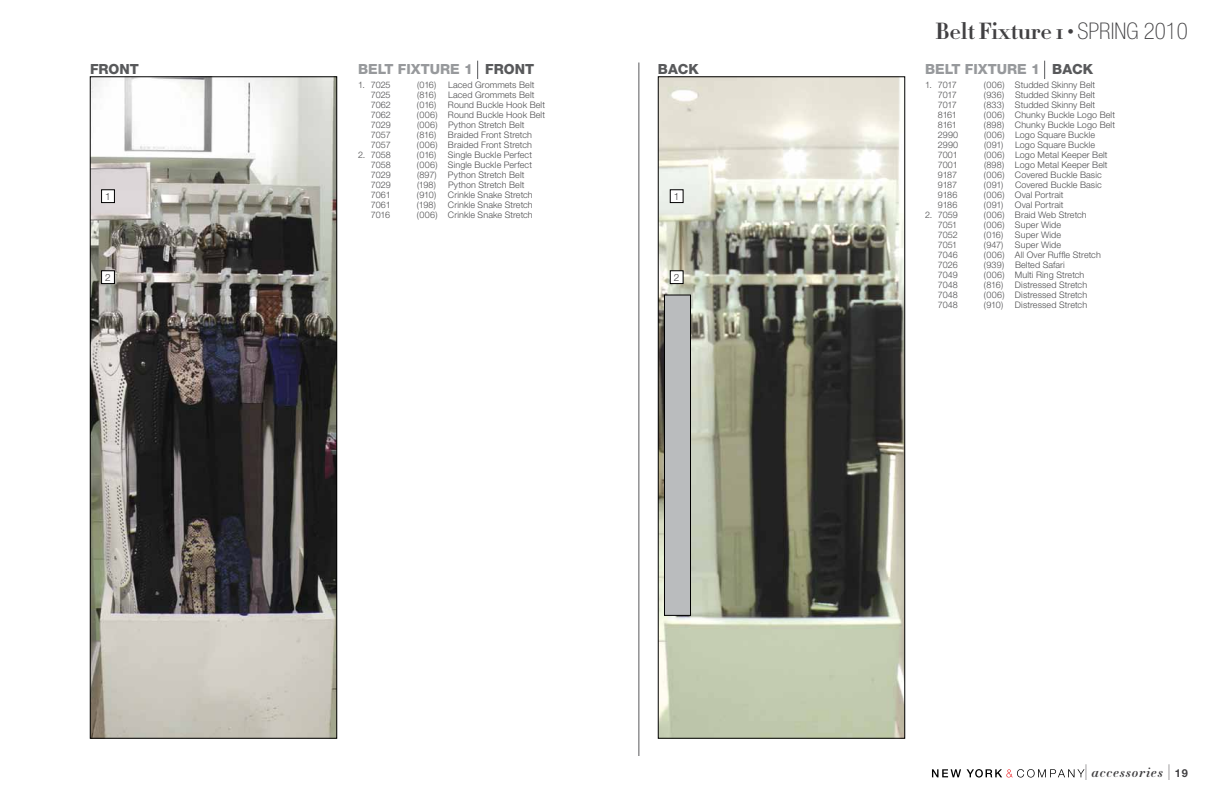
<style>
.page{position:relative;width:1224px;height:792px;background:#fff}
.page>*{position:absolute;margin:0;border:0;box-sizing:border-box;transform-origin:0 0}
.t1{font:23px "Didot HTF B06 Bold";letter-spacing:-.01em;color:#414042}
.t2{font:800 14px "Helvetica Neue";color:#97999c}
.t3{font:800 14px "Helvetica Neue";color:#58595b}
.t4{font:14px "Didot HTF B11 Bold Ital";letter-spacing:.05em;color:#414042}
.t5{font:300 10px "Helvetica Neue";color:#414042}
.t6{font:300 9px "Helvetica Neue";letter-spacing:.01em;color:#4d4d4f}
.s1{color:#97999c}
.s2{font-family:"Helvetica Neue";font-weight:100;font-stretch:condensed;font-size:13px}
.s3{font-family:"Helvetica Neue";font-weight:100;font-stretch:condensed}
.s4{font-family:"Helvetica Neue";font-weight:900;font-stretch:condensed;font-size:22px}
.s5{font-family:"Helvetica Neue";font-weight:700;font-size:11px}
</style>
<div class="page">
<hr style="left:639px;top:63px;width:1px;height:693px;background:#58595b">
<svg style="left:932px;top:769px;width:29px;height:8px"></svg>
<svg style="left:967px;top:769px;width:118px;height:9px"></svg>
<svg style="left:1044px;top:61px;width:1px;height:18px"></svg>
<svg style="left:477px;top:61px;width:1px;height:18px"></svg>
<img style="left:660px;top:79px;width:243px;height:658px">
<div style="left:658px;top:77px;width:247px;height:662px;border:1px solid #000"></div>
<img style="left:92px;top:79px;width:243px;height:658px">
<div style="left:90px;top:77px;width:247px;height:662px;border:1px solid #000"></div>
<div style="left:102px;top:190px;width:12px;height:13px;background:#fff"></div>
<div style="left:101px;top:190px;width:14px;height:13px;border:1px solid #000"></div>
<div style="left:102px;top:271px;width:12px;height:13px;background:#fff"></div>
<div style="left:101px;top:271px;width:14px;height:13px;border:1px solid #000"></div>
<div style="left:670px;top:190px;width:13px;height:13px;background:#fff"></div>
<div style="left:670px;top:190px;width:13px;height:13px;border:1px solid #000"></div>
<div style="left:670px;top:271px;width:13px;height:13px;background:#fff"></div>
<div style="left:670px;top:271px;width:13px;height:13px;border:1px solid #000"></div>
<div style="left:664px;top:295px;width:27px;height:321px;background:#babcbe;border:1px solid #000"></div>
<h2 class="t2" style="left:358px;top:61px;width:20px">BELT</h2>
<h2 class="t2" style="left:398px;top:61px;width:19px">FIXTURE</h2>
<h2 class="t3" style="left:464px;top:61px;width:72px"><span class="s1">1</span> FRONT</h2>
<p class="t6" style="left:358px;top:79px;width:34px">1. 7025</p>
<p class="t6" style="left:417px;top:79px;width:21px">(016)</p>
<p class="t6" style="left:448px;top:79px;width:88px">Laced Grommets Belt</p>
<p class="t6" style="left:371px;top:89px;width:21px">7025</p>
<p class="t6" style="left:417px;top:89px;width:21px">(816)</p>
<p class="t6" style="left:448px;top:89px;width:88px">Laced Grommets Belt</p>
<p class="t6" style="left:371px;top:99px;width:21px">7062</p>
<p class="t6" style="left:417px;top:99px;width:21px">(016)</p>
<p class="t6" style="left:448px;top:99px;width:99px">Round Buckle Hook Belt</p>
<p class="t6" style="left:371px;top:109px;width:21px">7062</p>
<p class="t6" style="left:417px;top:109px;width:130px">(006) Round Buckle Hook Belt</p>
<p class="t6" style="left:371px;top:119px;width:21px">7029</p>
<p class="t6" style="left:417px;top:119px;width:109px">(006) Python Stretch Belt</p>
<p class="t6" style="left:371px;top:129px;width:21px">7057</p>
<p class="t6" style="left:417px;top:129px;width:21px">(816)</p>
<p class="t6" style="left:448px;top:129px;width:86px">Braided Front Stretch</p>
<p class="t6" style="left:371px;top:139px;width:21px">7057</p>
<p class="t6" style="left:417px;top:139px;width:117px">(006) Braided Front Stretch</p>
<p class="t6" style="left:358px;top:149px;width:34px">2. 7058</p>
<p class="t6" style="left:417px;top:149px;width:21px">(016)</p>
<p class="t6" style="left:448px;top:149px;width:86px">Single Buckle Perfect</p>
<p class="t6" style="left:371px;top:159px;width:21px">7058</p>
<p class="t6" style="left:417px;top:159px;width:117px">(006) Single Buckle Perfect</p>
<p class="t6" style="left:371px;top:169px;width:21px">7029</p>
<p class="t6" style="left:417px;top:169px;width:21px">(897)</p>
<p class="t6" style="left:448px;top:169px;width:78px">Python Stretch Belt</p>
<p class="t6" style="left:371px;top:179px;width:21px">7029</p>
<p class="t6" style="left:417px;top:179px;width:21px">(198)</p>
<p class="t6" style="left:448px;top:179px;width:78px">Python Stretch Belt</p>
<p class="t6" style="left:371px;top:189px;width:21px">7061</p>
<p class="t6" style="left:417px;top:189px;width:21px">(910)</p>
<p class="t6" style="left:448px;top:189px;width:86px">Crinkle Snake Stretch</p>
<p class="t6" style="left:371px;top:199px;width:21px">7061</p>
<p class="t6" style="left:417px;top:199px;width:21px">(198)</p>
<p class="t6" style="left:448px;top:199px;width:86px">Crinkle Snake Stretch</p>
<p class="t6" style="left:371px;top:209px;width:21px">7016</p>
<p class="t6" style="left:417px;top:209px;width:117px">(006) Crinkle Snake Stretch</p>
<h2 class="t3" style="left:90px;top:61px;width:51px">FRONT</h2>
<h2 class="t3" style="left:658px;top:61px;width:22px">BACK</h2>
<p class="t5" style="left:105px;top:190px;width:7px">1</p>
<p class="t5" style="left:674px;top:190px;width:7px">1</p>
<p class="t5" style="left:105px;top:271px;width:7px">2</p>
<p class="t5" style="left:674px;top:271px;width:7px">2</p>
<h1 class="t1" style="left:935px;top:17px;width:254px">Belt Fixture 1 <span class="s2">•</span> <span class="s3">SPRI NG 2010</span></h1>
<h2 class="t2" style="left:925px;top:61px;width:20px">BELT</h2>
<h2 class="t2" style="left:965px;top:61px;width:19px">FIXTURE</h2>
<h2 class="t3" style="left:1031px;top:61px;width:43px"><span class="s1">1</span> BACK</h2>
<p class="t6" style="left:925px;top:79px;width:33px">1. 7017</p>
<p class="t6" style="left:984px;top:79px;width:113px">(006) Studded Skinny Belt</p>
<p class="t6" style="left:938px;top:89px;width:20px">7017</p>
<p class="t6" style="left:984px;top:89px;width:113px">(936) Studded Skinny Belt</p>
<p class="t6" style="left:938px;top:99px;width:20px">7017</p>
<p class="t6" style="left:984px;top:99px;width:113px">(833) Studded Skinny Belt</p>
<p class="t6" style="left:938px;top:109px;width:20px">8161</p>
<p class="t6" style="left:984px;top:109px;width:133px">(006) Chunky Buckle Logo Belt</p>
<p class="t6" style="left:938px;top:119px;width:20px">8161</p>
<p class="t6" style="left:984px;top:119px;width:133px">(898) Chunky Buckle Logo Belt</p>
<p class="t6" style="left:938px;top:129px;width:22px">2990</p>
<p class="t6" style="left:984px;top:129px;width:113px">(006) Logo Square Buckle</p>
<p class="t6" style="left:938px;top:139px;width:22px">2990</p>
<p class="t6" style="left:984px;top:139px;width:21px">(091)</p>
<p class="t6" style="left:1015px;top:139px;width:82px">Logo Square Buckle</p>
<p class="t6" style="left:938px;top:149px;width:21px">7001</p>
<p class="t6" style="left:984px;top:149px;width:125px">(006) Logo Metal Keeper Belt</p>
<p class="t6" style="left:938px;top:159px;width:21px">7001</p>
<p class="t6" style="left:984px;top:159px;width:125px">(898) Logo Metal Keeper Belt</p>
<p class="t6" style="left:938px;top:169px;width:21px">9187</p>
<p class="t6" style="left:984px;top:169px;width:119px">(006) Covered Buckle Basic</p>
<p class="t6" style="left:938px;top:179px;width:21px">9187</p>
<p class="t6" style="left:984px;top:179px;width:21px">(091)</p>
<p class="t6" style="left:1015px;top:179px;width:88px">Covered Buckle Basic</p>
<p class="t6" style="left:938px;top:189px;width:21px">9186</p>
<p class="t6" style="left:984px;top:189px;width:81px">(006) Oval Portrait</p>
<p class="t6" style="left:938px;top:199px;width:21px">9186</p>
<p class="t6" style="left:984px;top:199px;width:21px">(091)</p>
<p class="t6" style="left:1015px;top:199px;width:50px">Oval Portrait</p>
<p class="t6" style="left:925px;top:209px;width:34px">2. 7059</p>
<p class="t6" style="left:984px;top:209px;width:104px">(006) Braid Web Stretch</p>
<p class="t6" style="left:938px;top:219px;width:21px">7051</p>
<p class="t6" style="left:984px;top:219px;width:79px">(006) Super Wide</p>
<p class="t6" style="left:938px;top:229px;width:21px">7052</p>
<p class="t6" style="left:984px;top:229px;width:21px">(016)</p>
<p class="t6" style="left:1015px;top:229px;width:48px">Super Wide</p>
<p class="t6" style="left:938px;top:239px;width:21px">7051</p>
<p class="t6" style="left:984px;top:239px;width:21px">(947)</p>
<p class="t6" style="left:1015px;top:239px;width:48px">Super Wide</p>
<p class="t6" style="left:938px;top:249px;width:21px">7046</p>
<p class="t6" style="left:984px;top:249px;width:118px">(006) All Over Ruffle Stretch</p>
<p class="t6" style="left:938px;top:259px;width:21px">7026</p>
<p class="t6" style="left:984px;top:259px;width:82px">(939) Belted Safari</p>
<p class="t6" style="left:938px;top:269px;width:21px">7049</p>
<p class="t6" style="left:984px;top:269px;width:102px">(006) Multi Ring Stretch</p>
<p class="t6" style="left:938px;top:279px;width:21px">7048</p>
<p class="t6" style="left:984px;top:279px;width:21px">(816)</p>
<p class="t6" style="left:1015px;top:279px;width:74px">Distressed Stretch</p>
<p class="t6" style="left:938px;top:289px;width:21px">7048</p>
<p class="t6" style="left:984px;top:289px;width:105px">(006) Distressed Stretch</p>
<p class="t6" style="left:938px;top:299px;width:21px">7048</p>
<p class="t6" style="left:984px;top:299px;width:21px">(910)</p>
<p class="t6" style="left:1015px;top:299px;width:74px">Distressed Stretch</p>
<h2 class="t4" style="left:1084px;top:763px;width:105px"><span class="s4">I</span> accessories <span class="s4">I</span> <span class="s5">19</span></h2>
</div>
